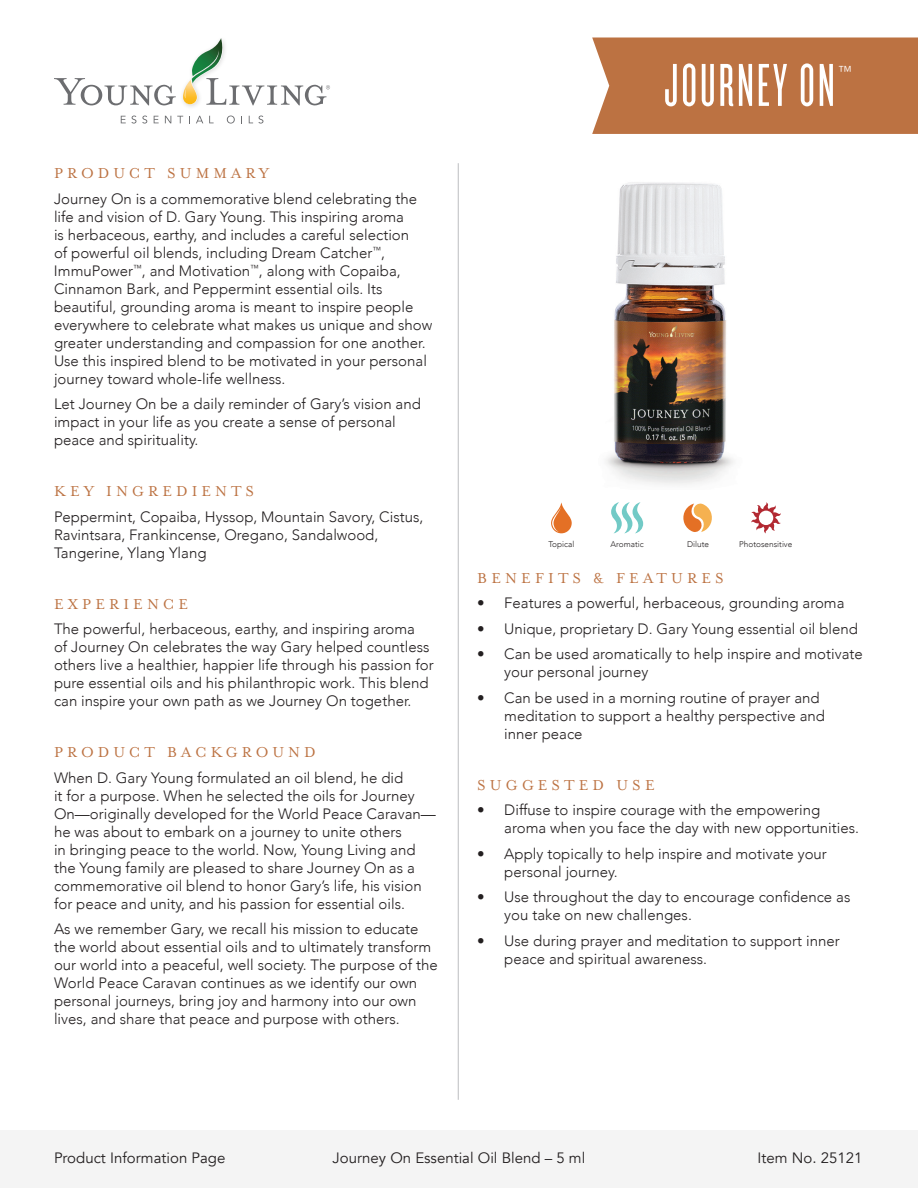
<style>
.page{position:relative;width:918px;height:1188px;background:#fff}
.page>*{position:absolute;margin:0;border:0;box-sizing:border-box;transform-origin:0 0}
.t1{font:63px "Knockout 26 Junior Flywght";letter-spacing:.05em;color:#fff}
.t2{font:16.5px "Mrs Eaves OT";letter-spacing:.25em;color:#bc7242}
.t3{font:300 15px/18px "Avenir";color:#231f20}
.t4{font:15px "Avenir";color:#231f20}
.t5{font:300 14.25px "Avenir LT Std";color:#fff}
.t6{font:300 8.25px "Avenir";color:#231f20}
</style>
<div class="page">
<div style="left:0;top:1130px;width:918px;height:58px;background:#f4f4f4"></div>
<hr style="left:458px;top:163px;width:1px;height:937px;background:#bcbdc0">
<div style="left:592px;top:38px;width:326px;height:96px;background:#bc7242"></div>
<img style="left:606px;top:182px;width:128px;height:303px">
<img style="left:182px;top:95px;width:14px;height:12px">
<svg style="left:54px;top:78px;width:122px;height:27px"></svg>
<svg style="left:183px;top:38px;width:147px;height:67px"></svg>
<svg style="left:121px;top:116px;width:15px;height:8px"></svg>
<svg style="left:142px;top:116px;width:5px;height:8px"></svg>
<svg style="left:154px;top:116px;width:5px;height:7px"></svg>
<svg style="left:165px;top:116px;width:6px;height:7px"></svg>
<svg style="left:177px;top:116px;width:6px;height:7px"></svg>
<svg style="left:196px;top:116px;width:7px;height:7px"></svg>
<svg style="left:209px;top:116px;width:5px;height:7px"></svg>
<svg style="left:227px;top:116px;width:8px;height:8px"></svg>
<svg style="left:249px;top:116px;width:14px;height:8px"></svg>
<svg style="left:551px;top:502px;width:21px;height:31px"></svg>
<svg style="left:611px;top:502px;width:32px;height:31px"></svg>
<svg style="left:683px;top:504px;width:29px;height:28px"></svg>
<svg style="left:751px;top:502px;width:30px;height:31px"></svg>
<p class="t2" style="left:54px;top:164px;width:217px">PRODUCT SUMMARY</p>
<p class="t3" style="left:54px;top:190px;width:380px">Journey On is a commemorative blend celebrating the life and vision of D. Gary Young. This inspiring aroma<br>is herbaceous, earthy, and includes a careful selection<br>of powerful oil blends, including Dream Catcher<sup>™</sup>, ImmuPower<sup>™</sup>, and Motivation<sup>™</sup>, along with Copaiba, Cinnamon Bark, and Peppermint essential oils. Its beautiful, grounding aroma is meant to inspire people everywhere to celebrate what makes us unique and show greater understanding and compassion for one another.<br>Use this inspired blend to be motivated in your personal journey toward whole-life wellness.</p>
<p class="t3" style="left:54px;top:395px;width:368px">Let Journey On be a daily reminder of Gary’s vision and impact in your life as you create a sense of personal peace and spirituality.</p>
<p class="t2" style="left:54px;top:482px;width:202px">KEY INGREDIENTS</p>
<p class="t3" style="left:54px;top:508px;width:371px">Peppermint, Copaiba, Hyssop, Mountain Savory, Cistus,<br>Ravintsara, Frankincense, Oregano, Sandalwood,<br>Tangerine, Ylang Ylang</p>
<p class="t2" style="left:54px;top:595px;width:136px">EXPERIENCE</p>
<p class="t3" style="left:54px;top:620px;width:381px">The powerful, herbaceous, earthy, and inspiring aroma<br>of Journey On celebrates the way Gary helped countless others live a healthier, happier life through his passion for pure essential oils and his philanthropic work. This blend can inspire your own path as we Journey On together.</p>
<p class="t2" style="left:54px;top:743px;width:263px">PRODUCT BACKGROUND</p>
<p class="t3" style="left:54px;top:769px;width:383px">When D. Gary Young formulated an oil blend, he did<br>it for a purpose. When he selected the oils for Journey On—originally developed for the World Peace Caravan— he was about to embark on a journey to unite others<br>in bringing peace to the world. Now, Young Living and the Young family are pleased to share Journey On as a commemorative oil blend to honor Gary’s life, his vision for peace and unity, and his passion for essential oils.</p>
<p class="t3" style="left:54px;top:920px;width:385px">As we remember Gary, we recall his mission to educate the world about essential oils and to ultimately transform our world into a peaceful, well society. The purpose of the World Peace Caravan continues as we identify our own personal journeys, bring joy and harmony into our own lives, and share that peace and purpose with others.</p>
<h1 class="t1" style="left:664px;top:50px;width:172px">JOURNEY ON</h1>
<p class="t5" style="left:838px;top:63px;width:16px">™</p>
<p class="t6" style="left:548px;top:539px;width:27px">Topical</p>
<p class="t6" style="left:611px;top:539px;width:35px">Aromatic</p>
<p class="t6" style="left:687px;top:539px;width:23px">Dilute</p>
<p class="t6" style="left:739px;top:539px;width:55px">Photosensitive</p>
<p class="t2" style="left:477px;top:569px;width:248px">BENEFITS &amp; FEATURES</p>
<p class="t3" style="left:477px;top:594px;width:369px">• Features a powerful, herbaceous, grounding aroma</p>
<p class="t3" style="left:477px;top:620px;width:382px">• Unique, proprietary D. Gary Young essential oil blend</p>
<p class="t3" style="left:504px;top:645px;width:360px;text-indent:-27px">• Can be used aromatically to help inspire and motivate your personal journey</p>
<p class="t3" style="left:504px;top:689px;width:322px;text-indent:-27px">• Can be used in a morning routine of prayer and meditation to support a healthy perspective and inner peace</p>
<p class="t2" style="left:477px;top:776px;width:179px">SUGGESTED USE</p>
<p class="t3" style="left:504px;top:801px;width:356px;text-indent:-27px">• Diffuse to inspire courage with the empowering aroma when you face the day with new opportunities.</p>
<p class="t3" style="left:504px;top:845px;width:324px;text-indent:-27px">• Apply topically to help inspire and motivate your personal journey.</p>
<p class="t3" style="left:504px;top:888px;width:348px;text-indent:-27px">• Use throughout the day to encourage confidence as you take on new challenges.</p>
<p class="t3" style="left:504px;top:932px;width:337px;text-indent:-27px">• Use during prayer and meditation to support inner peace and spiritual awareness.</p>
<p class="t4" style="left:54px;top:1148px;width:173px">Product Information Page</p>
<p class="t4" style="left:333px;top:1148px;width:254px">Journey On Essential Oil Blend – 5 ml</p>
<p class="t4" style="left:758px;top:1148px;width:106px">Item No. 25121</p>
</div>
